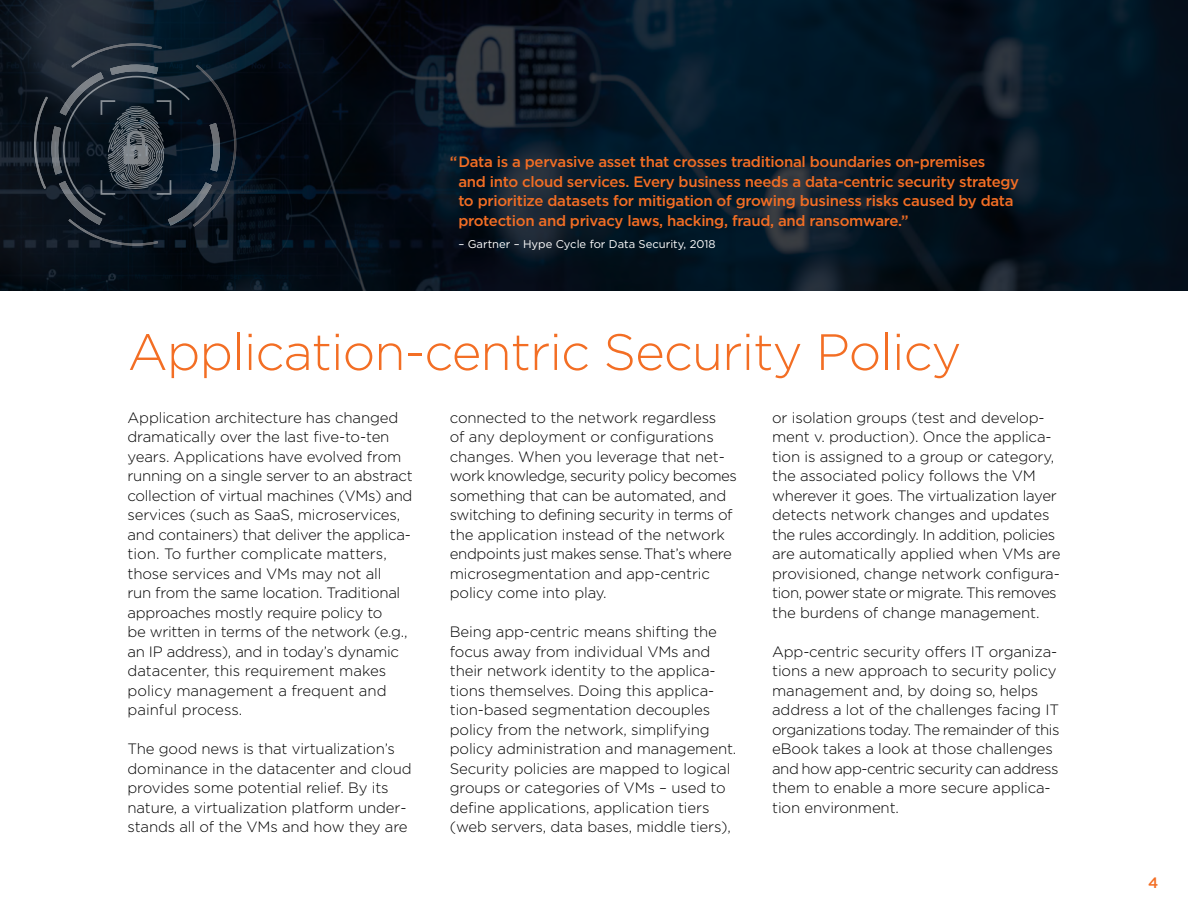
<style>
.page{position:relative;width:1188px;height:918px;background:#fff}
.page>*{position:absolute;margin:0;border:0;box-sizing:border-box;transform-origin:0 0}
.t1{font:300 51px "Gotham";letter-spacing:-.02em;color:#f36e24}
.t2{font:300 15px/19.5px "Gotham";letter-spacing:-.01em;color:#000}
.t3{font:500 15px/19.5px "Gotham";letter-spacing:-.02em;color:#f36e24}
.t4{font:11.25px "Gotham";color:#fff}
</style>
<div class="page">
<svg style="left:0;top:0;width:1188px;height:290px;background:#061421"></svg>
<svg style="left:34px;top:43px;width:202px;height:203px;background:#1c2732"></svg>
<p class="t3" style="left:458px;top:152px;width:562px;text-indent:-9px">“Data is a pervasive asset that crosses traditional boundaries on-premises<br>and into cloud services. Every business needs a data-centric security strategy to prioritize datasets for mitigation of growing business risks caused by data protection and privacy laws, hacking, fraud, and ransomware.”</p>
<p class="t4" style="left:458px;top:236px;width:259px">– Gartner – Hype Cycle for Data Security, 2018</p>
<h1 class="t1" style="left:128px;top:320px;width:835px">Application-centric Security Policy</h1>
<p class="t2" style="left:450px;top:407px;width:289px">connected to the network regardless<br>of any deployment or configurations changes. When you leverage that net&shy;work knowledge, security policy becomes something that can be automated, and switching to defining security in terms of the application instead of the network endpoints just makes sense. That’s where microsegmentation and app-centric policy come into play.</p>
<p class="t2" style="left:450px;top:622px;width:288px">Being app-centric means shifting the focus away from individual VMs and their network identity to the applica&shy;tions themselves. Doing this applica&shy;tion-based segmentation decouples policy from the network, simplifying policy administration and management.<br>Security policies are mapped to logical groups or categories of VMs – used to define applications, application tiers (web servers, data bases, middle tiers),</p>
<p class="t2" style="left:128px;top:407px;width:287px">Application architecture has changed dramatically over the last five-to-ten years. Applications have evolved from running on a single server to an abstract collection of virtual machines (VMs) and services (such as SaaS, microservices, and containers) that deliver the applica&shy;tion. To further complicate matters, those services and VMs may not all<br>run from the same location. Traditional approaches mostly require policy to<br>be written in terms of the network (e.g., an IP address), and in today’s dynamic datacenter, this requirement makes policy management a frequent and painful process.</p>
<p class="t2" style="left:128px;top:739px;width:286px">The good news is that virtualization’s dominance in the datacenter and cloud provides some potential relief. By its nature, a virtualization platform under&shy;stands all of the VMs and how they are</p>
<p class="t2" style="left:772px;top:407px;width:290px">or isolation groups (test and develop&shy;ment v. production). Once the applica&shy;tion is assigned to a group or category, the associated policy follows the VM wherever it goes. The virtualization layer detects network changes and updates the rules accordingly. In addition, policies are automatically applied when VMs are provisioned, change network configura&shy;tion, power state or migrate. This removes the burdens of change management.</p>
<p class="t2" style="left:772px;top:641px;width:289px">App-centric security offers IT organiza&shy;tions a new approach to security policy management and, by doing so, helps address a lot of the challenges facing IT organizations today. The remainder of this eBook takes a look at those challenges and how app-centric security can address them to enable a more secure applica&shy;tion environment.</p>
<p class="t3" style="left:1148px;top:873px;width:12px">4</p>
</div>
